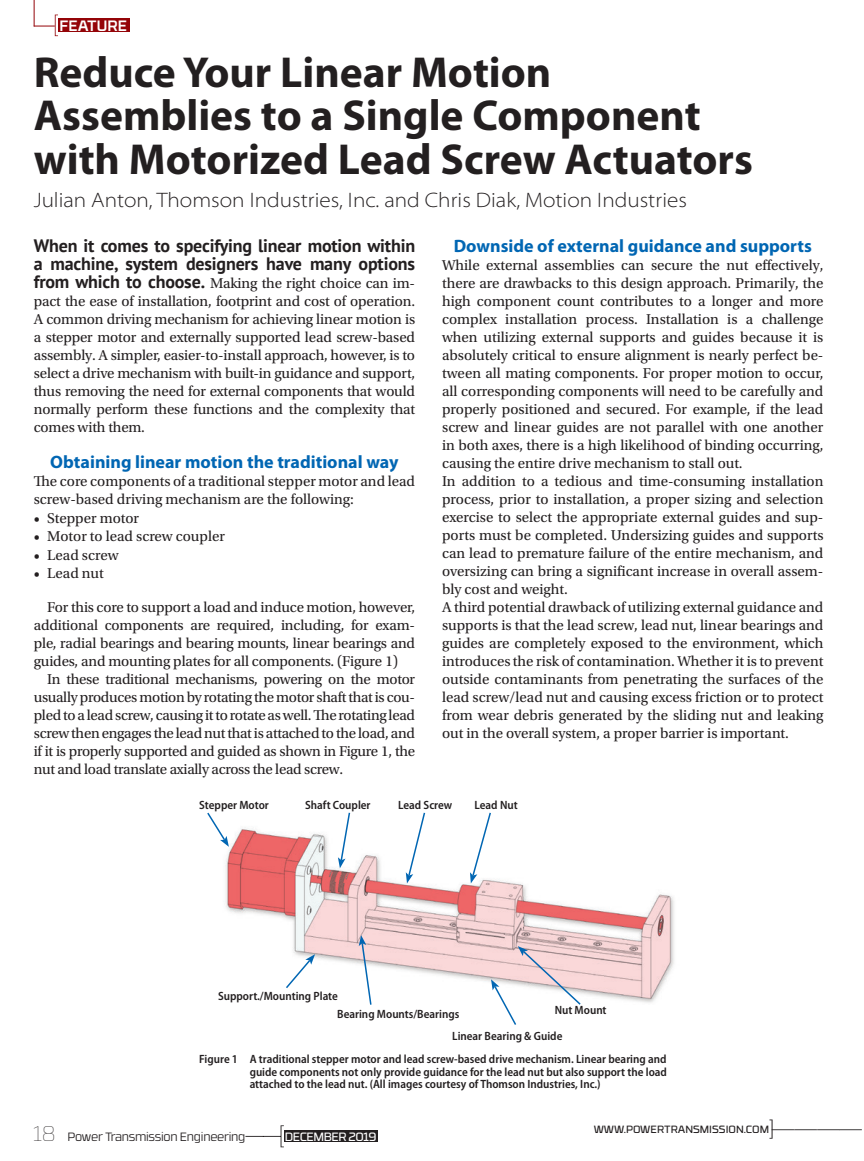
<style>
.page{position:relative;width:864px;height:1161px;background:#fff}
.page>*{position:absolute;margin:0;border:0;box-sizing:border-box;transform-origin:0 0}
.t1{font:700 43.5px/43.5px "Myriad Pro";color:#231f20}
.t2{font:300 condensed 24px "Myriad Pro";color:#231f20}
.t3{font:300 semi-expanded 21px "Myriad Pro";color:#231f20}
.t4{font:700 18px/18px "PT Sans";letter-spacing:-.01em;color:#231f20}
.t5{font:700 18px "Myriad Pro";color:#0166b3}
.t6{font:15px/18px "Utopia Std";color:#231f20;text-align:justify}
.t7{font:500 15px "RB No 3.1";color:#fff}
.t8{font:600 semi-condensed 12px/12.3px "Myriad Pro";color:#231f20;text-align:justify}
.t9{font:300 12px "RB No 3.1";letter-spacing:-.02em;color:#231f20}
.t10{font:12px "RB No 3.1";letter-spacing:-.04em;color:#fff}
.t11{font:10.5px "RB No 3.1";color:#231f20}
.s1{font-family:"PT Sans";font-weight:700;font-size:18px}
.s2{font-weight:100;font-size:21px}
</style>
<div class="page">
<img style="left:225px;top:827px;width:449px;height:176px">
<svg style="left:207px;top:812px;width:22px;height:35px"></svg>
<svg style="left:338px;top:812px;width:13px;height:56px"></svg>
<svg style="left:406px;top:812px;width:20px;height:71px"></svg>
<svg style="left:470px;top:812px;width:22px;height:71px"></svg>
<svg style="left:284px;top:954px;width:31px;height:36px"></svg>
<svg style="left:359px;top:935px;width:14px;height:70px"></svg>
<svg style="left:491px;top:946px;width:91px;height:79px"></svg>
<svg style="left:245px;top:1125px;width:39px;height:22px"></svg>
<div style="left:284px;top:1131px;width:94px;height:11px;background:#231f20"></div>
<div style="left:58px;top:18px;width:71px;height:14px;background:#940408"></div>
<svg style="left:34px;top:0;width:24px;height:36px"></svg>
<p class="t7" style="left:59px;top:14px;width:69px">FEATURE</p>
<h1 class="t1" style="left:34px;top:51px;width:721px">Reduce Your Linear Motion<br>Assemblies to a Single Component with Motorized Lead Screw Actuators</h1>
<h3 class="t3" style="left:34px;top:189px;width:655px">Julian Anton, Thomson Industries, Inc. and Chris Diak, Motion Industries</h3>
<p class="t4" style="left:34px;top:236px;width:383px">When it comes to specifying linear motion within a machine, system designers have many options</p>
<p class="t6" style="left:34px;top:274px;width:383px"><span class="s1">from which to choose.</span> Making the right choice can im&shy;pact the ease of installation, footprint and cost of operation.<br>A common driving mechanism for achieving linear motion is a stepper motor and externally supported lead screw-based assembly. A simpler, easier-to-install approach, however, is to select a drive mechanism with built-in guidance and support, thus removing the need for external components that would normally perform these functions and the complexity that comes with them.</p>
<p class="t5" style="left:50px;top:452px;width:350px">Obtaining linear motion the traditional way</p>
<p class="t6" style="left:34px;top:472px;width:383px">The core components of a traditional stepper motor and lead screw-based driving mechanism are the following:</p>
<p class="t6" style="left:34px;top:509px;width:107px">• Stepper motor</p>
<p class="t6" style="left:34px;top:527px;width:193px">• Motor to lead screw coupler</p>
<p class="t6" style="left:34px;top:546px;width:86px">• Lead screw</p>
<p class="t6" style="left:34px;top:564px;width:72px">• Lead nut</p>
<p class="t6" style="left:34px;top:598px;width:383px;text-indent:14px">For this core to support a load and induce motion, however, additional components are required, including, for exam&shy;ple, radial bearings and bearing mounts, linear bearings and guides, and mounting plates for all components. (Figure 1)</p>
<p class="t6" style="left:34px;top:670px;width:383px;text-indent:14px">In these traditional mechanisms, powering on the motor usually produces motion by rotating the motor shaft that is cou&shy;pled to a lead screw, causing it to rotate as well. The rotating lead screw then engages the lead nut that is attached to the load, and if it is properly supported and guided as shown in Figure 1, the nut and load translate axially across the lead screw.</p>
<p class="t5" style="left:454px;top:236px;width:360px">Downside of external guidance and supports</p>
<p class="t6" style="left:442px;top:256px;width:383px;text-align:left">While external assemblies can secure the nut effectively, there are drawbacks to this design approach. Primarily, the high component count contributes to a longer and more complex installation process. Installation is a challenge when utilizing external supports and guides because it is absolutely critical to ensure alignment is nearly perfect be&shy;tween all mating components. For proper motion to occur, all corresponding components will need to be carefully and properly positioned and secured. For example, if the lead screw and linear guides are not parallel with one another in both axes, there is a high likelihood of binding occurring, causing the entire drive mechanism to stall out.<br>In addition to a tedious and time-consuming installation process, prior to installation, a proper sizing and selection exercise to select the appropriate external guides and sup&shy;ports must be completed. Undersizing guides and supports can lead to premature failure of the entire mechanism, and oversizing can bring a significant increase in overall assem&shy;bly cost and weight.<br>A third potential drawback of utilizing external guidance and supports is that the lead screw, lead nut, linear bearings and guides are completely exposed to the environment, which introduces the risk of contamination. Whether it is to prevent outside contaminants from penetrating the surfaces of the lead screw/lead nut and causing excess friction or to protect from wear debris generated by the sliding nut and leaking out in the overall system, a proper barrier is important.</p>
<p class="t8" style="left:199px;top:799px;width:71px">Stepper Motor</p>
<p class="t8" style="left:305px;top:799px;width:67px">Shaft Coupler</p>
<p class="t8" style="left:398px;top:799px;width:56px">Lead Screw</p>
<p class="t8" style="left:475px;top:799px;width:45px">Lead Nut</p>
<p class="t8" style="left:337px;top:987px;width:124px;line-height:18.3px;text-indent:-119px">Support./Mounting Plate<br>Bearing Mounts/Bearings</p>
<p class="t8" style="left:452px;top:1030px;width:112px">Linear Bearing &amp; Guide</p>
<p class="t8" style="left:555px;top:1004px;width:53px">Nut Mount</p>
<p class="t8" style="left:250px;top:1053px;width:419px;text-indent:-50px">Figure 1 A traditional stepper motor and lead screw-based drive mechanism. Linear bearing and guide components not only provide guidance for the lead nut but also support the load attached to the lead nut. (All images courtesy of Thomson Industries, Inc.)</p>
<p class="t9" style="left:33px;top:1128px;width:213px"><span class="s2">18</span> Power Transmission Engineering</p>
<p class="t10" style="left:285px;top:1128px;width:93px">DECEMBER 2019</p>
<p class="t11" style="left:594px;top:1122px;width:177px">WWW.POWERTRANSMISSION.COM</p>
<h2 class="t2" style="left:769px;top:1116px;width:96px">]————</h2>
</div>
